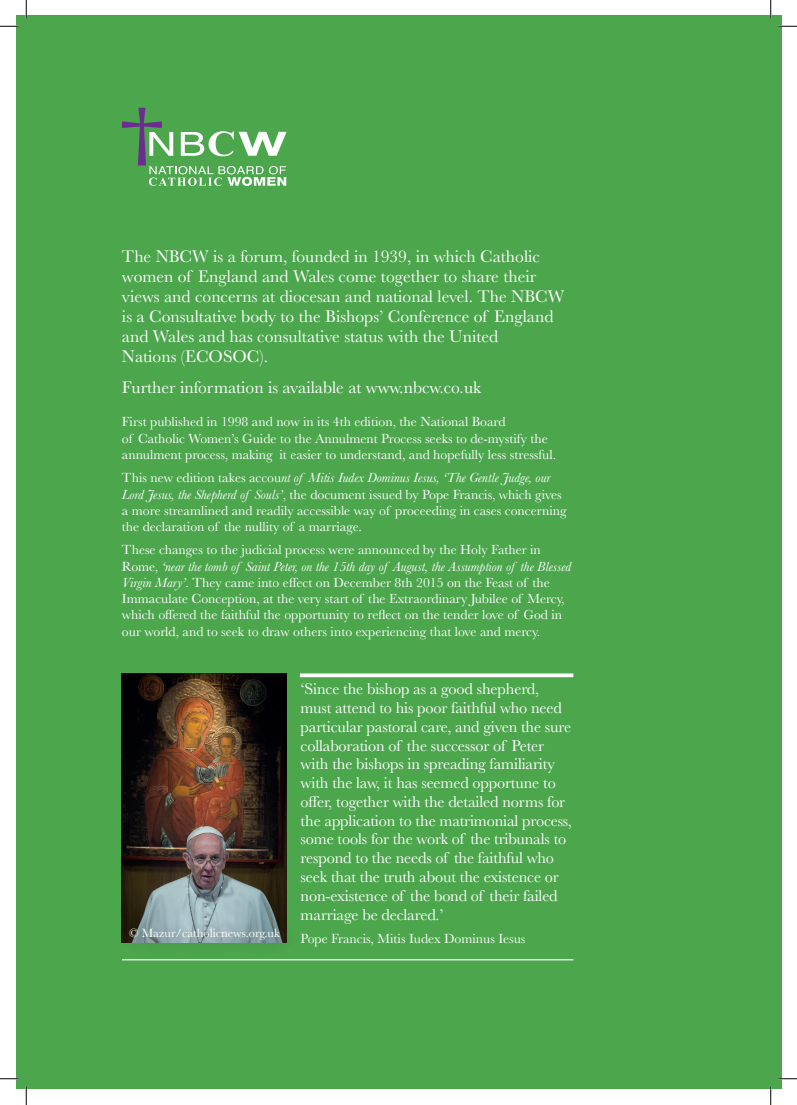
<style>
.page{position:relative;width:797px;height:1105px;background:#fff}
.page>*{position:absolute;margin:0;border:0;box-sizing:border-box;transform-origin:0 0}
.t1{font:17.5px/20px "Baskerville";color:#fff}
.t2{font:16.25px/18.8px "Baskerville";letter-spacing:-.01em;color:#fff}
.t3{font:13.75px/16.2px "Baskerville";color:#fff}
.t4{font:12.5px "Baskerville";color:#fff}
.s1{font-style:italic}
</style>
<div class="page">
<div style="left:16px;top:16px;width:765px;height:1073px;background:#4ba64c"></div>
<svg style="left:300px;top:673px;width:273px;height:4px"></svg>
<hr style="left:122px;top:959px;width:451px;height:1px;background:#fff">
<img style="left:122px;top:673px;width:164px;height:243px">
<div style="left:118px;top:916px;width:178px;height:40px;background:#231f20;opacity:.75"></div>
<svg style="left:122px;top:108px;width:164px;height:78px"></svg>
<svg style="left:0;top:25px;width:19px;height:2px"></svg>
<svg style="left:778px;top:25px;width:19px;height:2px"></svg>
<svg style="left:0;top:1078px;width:19px;height:1px"></svg>
<svg style="left:778px;top:1078px;width:19px;height:1px"></svg>
<svg style="left:25px;top:0;width:2px;height:19px"></svg>
<svg style="left:25px;top:1086px;width:2px;height:19px"></svg>
<svg style="left:770px;top:0;width:1px;height:19px"></svg>
<svg style="left:770px;top:1086px;width:1px;height:19px"></svg>
<p class="t1" style="left:122px;top:246px;width:444px">The NBCW is a forum, founded in 1939, in which Catholic women of England and Wales come together to share their views and concerns at diocesan and national level. The NBCW is a Consultative body to the Bishops’ Conference of England and Wales and has consultative status with the United<br>Nations (ECOSOC).</p>
<p class="t1" style="left:122px;top:377px;width:360px">Further information is available at www.nbcw.co.uk</p>
<p class="t3" style="left:122px;top:414px;width:435px">First published in 1998 and now in its 4th edition, the National Board<br>of Catholic Women’s Guide to the Annulment Process seeks to de-mystify the annulment process, making it easier to understand, and hopefully less stressful.</p>
<p class="t3" style="left:122px;top:470px;width:446px">This new edition takes accou<span class="s1">nt of Mitis Iudex Dominus Iesus, ‘The Gentle Judge, our Lord Jesus, the Shepherd of Souls’</span>, the document issued by Pope Francis, which gives a more streamlined and readily accessible way of proceeding in cases concerning the declaration of the nullity of a marriage.</p>
<p class="t3" style="left:122px;top:542px;width:451px">These changes to the judicial process were announced by the Holy Father in Rome, <span class="s1">‘near the tomb of Saint Peter, on the 15th day of August, the Assumption of the Blessed Virgin Mary’</span>. They came into effect on December 8th 2015 on the Feast of the Immaculate Conception, at the very start of the Extraordinary Jubilee of Mercy, which offered the faithful the opportunity to reflect on the tender love of God in our world, and to seek to draw others into experiencing that love and mercy.</p>
<p class="t4" style="left:129px;top:925px;width:152px">© Mazur/catholicnews.org.uk</p>
<p class="t2" style="left:301px;top:680px;width:273px">‘Since the bishop as a good shepherd, must attend to his poor faithful who need particular pastoral care, and given the sure collaboration of the successor of Peter with the bishops in spreading familiarity with the law, it has seemed opportune to offer, together with the detailed norms for the application to the matrimonial process, some tools for the work of the tribunals to respond to the needs of the faithful who seek that the truth about the existence or non-existence of the bond of their failed marriage be declared.’</p>
<p class="t3" style="left:301px;top:930px;width:226px">Pope Francis, Mitis Iudex Dominus Iesus</p>
</div>
